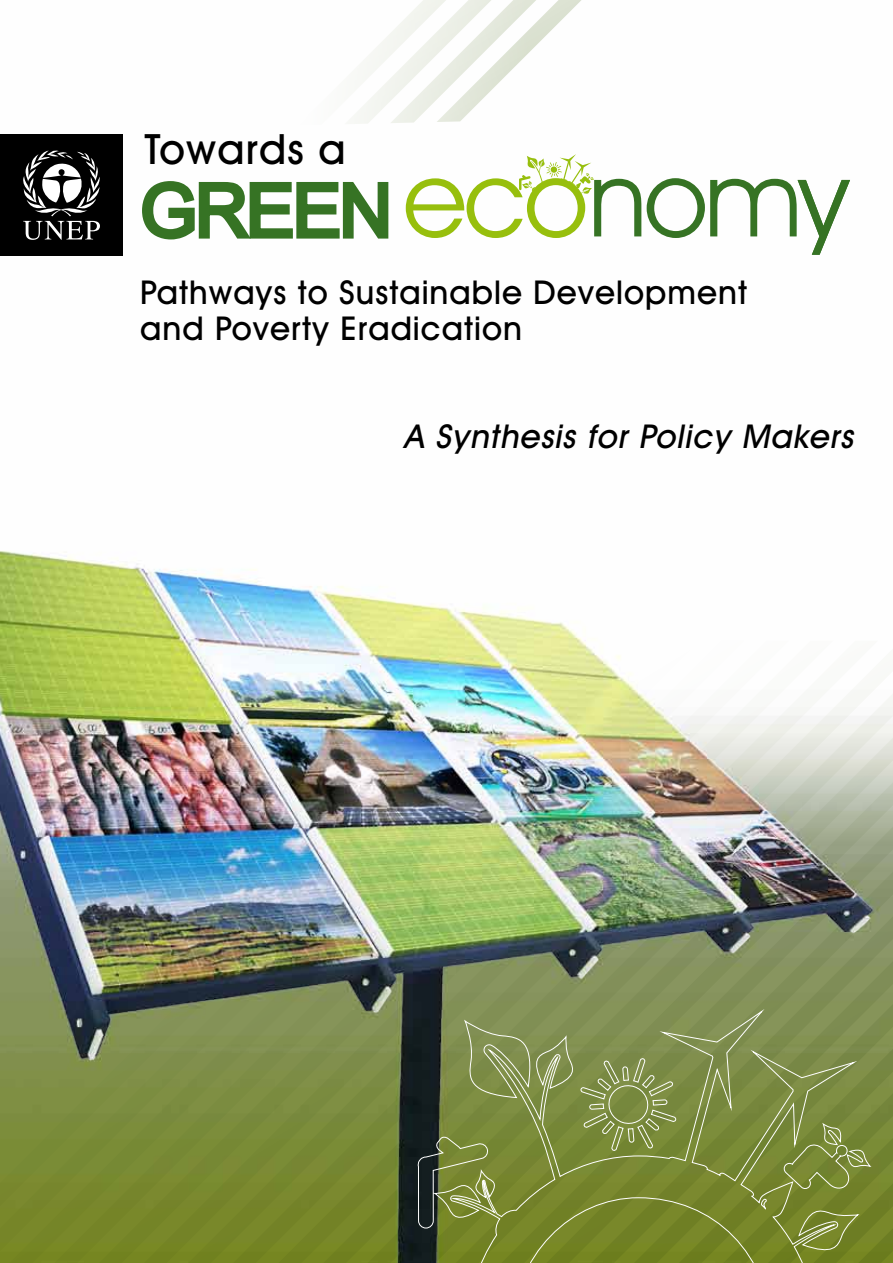
<style>
.page{position:relative;width:893px;height:1263px;background:#fff}
.page>*{position:absolute;margin:0;border:0;box-sizing:border-box;transform-origin:0 0}
.t1{font:73.35px "Arial";letter-spacing:-.03em;color:#367324}
.t2{font:500 42px "Avant Garde IT Cby BT";letter-spacing:.03em;color:#000}
.t3{font:500 33px/36px "Avant Garde IT Cby BT";letter-spacing:.03em;color:#000}
.t4{font:italic 500 33px "Avant Garde IT Cby BT";color:#000}
.s1{font-family:"Avant Garde IT Cby BT";font-size:105.15px;color:#97bf0d}
.s2{font-family:"Avant Garde IT Cby BT";font-size:105.15px}
</style>
<div class="page">
<img style="left:0;top:255px;width:582px;height:386px">
<svg style="left:354px;top:0;width:227px;height:124px"></svg>
<svg style="left:0;top:256px;width:322px;height:385px"></svg>
<hr style="left:0;top:134px;width:1px;height:121px;background:#000">
<div style="left:1px;top:134px;width:121px;height:121px;background:#000"></div>
<svg style="left:142px;top:181px;width:247px;height:59px"></svg>
<svg style="left:519px;top:154px;width:75px;height:40px"></svg>
<svg style="left:23px;top:150px;width:77px;height:90px"></svg>
<img style="left:0;top:641px;width:52px;height:622px">
<img style="left:52px;top:641px;width:77px;height:622px">
<img style="left:129px;top:641px;width:26px;height:622px">
<img style="left:155px;top:641px;width:45px;height:622px">
<img style="left:200px;top:641px;width:33px;height:622px">
<img style="left:233px;top:641px;width:40px;height:622px">
<img style="left:273px;top:641px;width:62px;height:622px">
<img style="left:335px;top:641px;width:58px;height:622px">
<img style="left:393px;top:641px;width:17px;height:622px">
<img style="left:410px;top:641px;width:52px;height:622px">
<img style="left:462px;top:641px;width:60px;height:368px">
<img style="left:522px;top:641px;width:29px;height:368px">
<img style="left:552px;top:641px;width:45px;height:368px">
<img style="left:597px;top:655px;width:24px;height:354px">
<img style="left:621px;top:673px;width:29px;height:336px">
<img style="left:650px;top:700px;width:10px;height:309px">
<img style="left:660px;top:707px;width:29px;height:302px">
<img style="left:689px;top:690px;width:204px;height:573px">
<svg style="left:418px;top:1009px;width:452px;height:254px;background:#798840"></svg>
<p class="t2" style="left:145px;top:123px;width:202px">Towards a</p>
<h1 class="t1" style="left:140px;top:163px;width:709px">GREEN <span class="s1">eco</span><span class="s2">nomy</span></h1>
<p class="t3" style="left:140px;top:274px;width:608px">Pathways to Sustainable Development and Poverty Eradication</p>
<p class="t4" style="left:404px;top:416px;width:458px">A Synthesis for Policy Makers</p>
</div>
